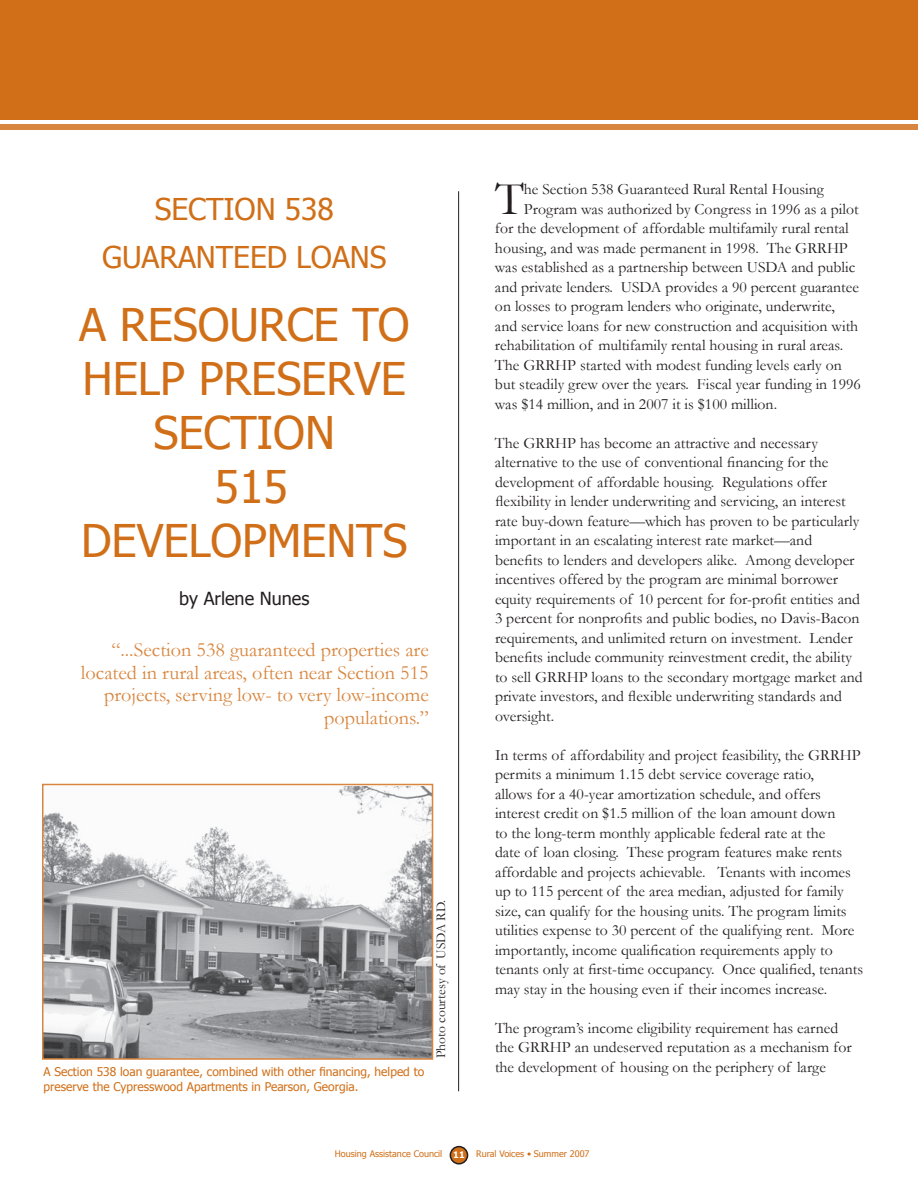
<style>
.page{position:relative;width:918px;height:1188px;background:#fff}
.page>*{position:absolute;margin:0;border:0;box-sizing:border-box;transform-origin:0 0}
.t1{font:46.95px "Garamond";color:#231f20}
.t2{font:45px/54px "Tahoma";letter-spacing:-.005em;color:#d06f18;text-align:center}
.t3{font:30px/48px "Tahoma";letter-spacing:-.005em;color:#d06f18;text-align:center}
.t4{font:20.25px/22.5px "Garamond";color:#d8863f;text-align:right}
.t5{font:18px "Tahoma";color:#231f20}
.t6{font:15.75px/19.5px "Garamond";color:#231f20}
.t7{font:13.5px "Garamond";color:#231f20}
.t8{font:12px/14.4px "Tahoma";color:#d06f18}
.t9{font:9px "Tahoma";color:#d06f18}
.t10{font:700 9px "Tahoma";color:#fff}
</style>
<div class="page">
<div style="left:450px;top:1147px;width:18px;height:17px;background:#d06f18;border-radius:50%"></div>
<div style="left:450px;top:1146px;width:18px;height:19px;border:2px solid #231f20;border-radius:50%"></div>
<hr style="left:458px;top:191px;width:1px;height:900px;background:#231f20">
<img style="left:45px;top:787px;width:385px;height:270px">
<div style="left:42px;top:784px;width:391px;height:276px;border:2px solid #d8863f"></div>
<div style="left:0;top:0;width:918px;height:120px;background:#d06f18"></div>
<div style="left:0;top:124px;width:918px;height:6px;background:#d8863f"></div>
<h3 class="t3" style="left:102px;top:184px;width:286px">SECTION 538<br>GUARANTEED LOANS</h3>
<h2 class="t2" style="left:79px;top:296px;width:332px">A RESOURCE TO<br>HELP PRESERVE<br>SECTION<br>515<br>DEVELOPMENTS</h2>
<p class="t5" style="left:179px;top:587px;width:132px">by Arlene Nunes</p>
<p class="t4" style="left:81px;top:639px;width:349px">“...Section 538 guaranteed properties are located in rural areas, often near Section 515 projects, serving low- to very low-income populations.”</p>
<p class="t8" style="left:43px;top:1064px;width:382px">A Section 538 loan guarantee, combined with other financing, helped to preserve the Cypresswood Apartments in Pearson, Georgia.</p>
<p class="t7" style="left:433px;top:1058px;width:160px;rotate:-90deg">Photo courtesy of USDA RD.</p>
<h1 class="t1" style="left:495px;top:173px;width:30px">T</h1>
<p class="t6" style="left:524px;top:180px;width:302px">he Section 538 Guaranteed Rural Rental Housing</p>
<p class="t6" style="left:524px;top:199px;width:336px">Program was authorized by Congress in 1996 as a pilot</p>
<p class="t6" style="left:495px;top:219px;width:355px">for the development of affordable multifamily rural rental</p>
<p class="t6" style="left:495px;top:238px;width:354px">housing, and was made permanent in 1998. The GRRHP</p>
<p class="t6" style="left:495px;top:258px;width:362px">was established as a partnership between USDA and public</p>
<p class="t6" style="left:495px;top:277px;width:365px">and private lenders. USDA provides a 90 percent guarantee</p>
<p class="t6" style="left:495px;top:297px;width:342px">on losses to program lenders who originate, underwrite,</p>
<p class="t6" style="left:495px;top:316px;width:365px">and service loans for new construction and acquisition with</p>
<p class="t6" style="left:495px;top:336px;width:350px">rehabilitation of multifamily rental housing in rural areas.</p>
<p class="t6" style="left:495px;top:355px;width:348px">The GRRHP started with modest funding levels early on</p>
<p class="t6" style="left:495px;top:375px;width:367px">but steadily grew over the years. Fiscal year funding in 1996</p>
<p class="t6" style="left:495px;top:394px;width:284px">was $14 million, and in 2007 it is $100 million.</p>
<p class="t6" style="left:495px;top:433px;width:369px">The GRRHP has become an attractive and necessary alternative to the use of conventional financing for the development of affordable housing. Regulations offer flexibility in lender underwriting and servicing, an interest rate buy-down feature—which has proven to be particularly important in an escalating interest rate market—and benefits to lenders and developers alike. Among developer incentives offered by the program are minimal borrower equity requirements of 10 percent for for-profit entities and 3 percent for nonprofits and public bodies, no Davis-Bacon requirements, and unlimited return on investment. Lender benefits include community reinvestment credit, the ability to sell GRRHP loans to the secondary mortgage market and private investors, and flexible underwriting standards and oversight.</p>
<p class="t6" style="left:495px;top:745px;width:370px">In terms of affordability and project feasibility, the GRRHP permits a minimum 1.15 debt service coverage ratio,<br>allows for a 40-year amortization schedule, and offers interest credit on $1.5 million of the loan amount down<br>to the long-term monthly applicable federal rate at the<br>date of loan closing. These program features make rents affordable and projects achievable. Tenants with incomes up to 115 percent of the area median, adjusted for family size, can qualify for the housing units. The program limits utilities expense to 30 percent of the qualifying rent. More importantly, income qualification requirements apply to tenants only at first-time occupancy. Once qualified, tenants may stay in the housing even if their incomes increase.</p>
<p class="t6" style="left:495px;top:1018px;width:358px">The program’s income eligibility requirement has earned the GRRHP an undeserved reputation as a mechanism for the development of housing on the periphery of large</p>
<p class="t9" style="left:335px;top:1148px;width:109px">Housing Assistance Council</p>
<p class="t9" style="left:476px;top:1148px;width:115px">Rural Voices • Summer 2007</p>
<p class="t10" style="left:453px;top:1149px;width:13px">11</p>
</div>
